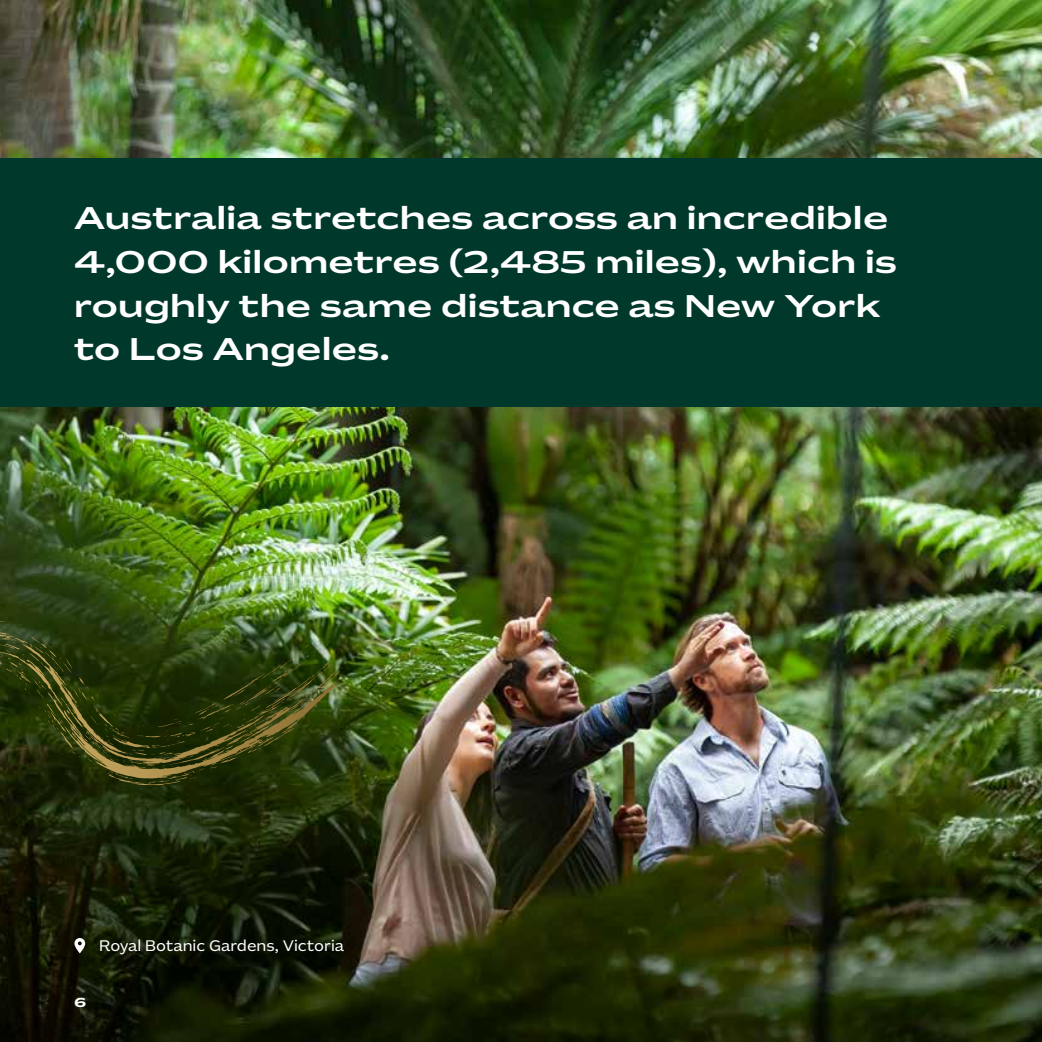
<style>
.page{position:relative;width:1042px;height:1042px;background:#fff}
.page>*{position:absolute;margin:0;border:0;box-sizing:border-box;transform-origin:0 0}
.t1{font:500 31.5px/43.8px "AU Sans BETA Display";letter-spacing:.03em;color:#fff}
.t2{font:15.75px "AU Sans BETA Text";color:#fff}
.t3{font:700 13.12px "AU Sans BETA Display";color:#fff}
</style>
<div class="page">
<img style="left:0;top:0;width:1042px;height:1042px">
<div style="left:0;top:159px;width:1042px;height:248px;background:#00392c"></div>
<svg style="left:0;top:621px;width:347px;height:164px"></svg>
<div style="left:29px;top:892px;width:356px;height:107px;background:#000;opacity:.4"></div>
<svg style="left:74px;top:938px;width:11px;height:15px"></svg>
<p class="t1" style="left:74px;top:197px;width:824px">Australia stretches across an incredible 4,000 kilometres (2,485 miles), which is roughly the same distance as New York to Los Angeles.</p>
<p class="t2" style="left:99px;top:938px;width:246px">Royal Botanic Gardens, Victoria</p>
<p class="t3" style="left:74px;top:996px;width:13px">6</p>
</div>
